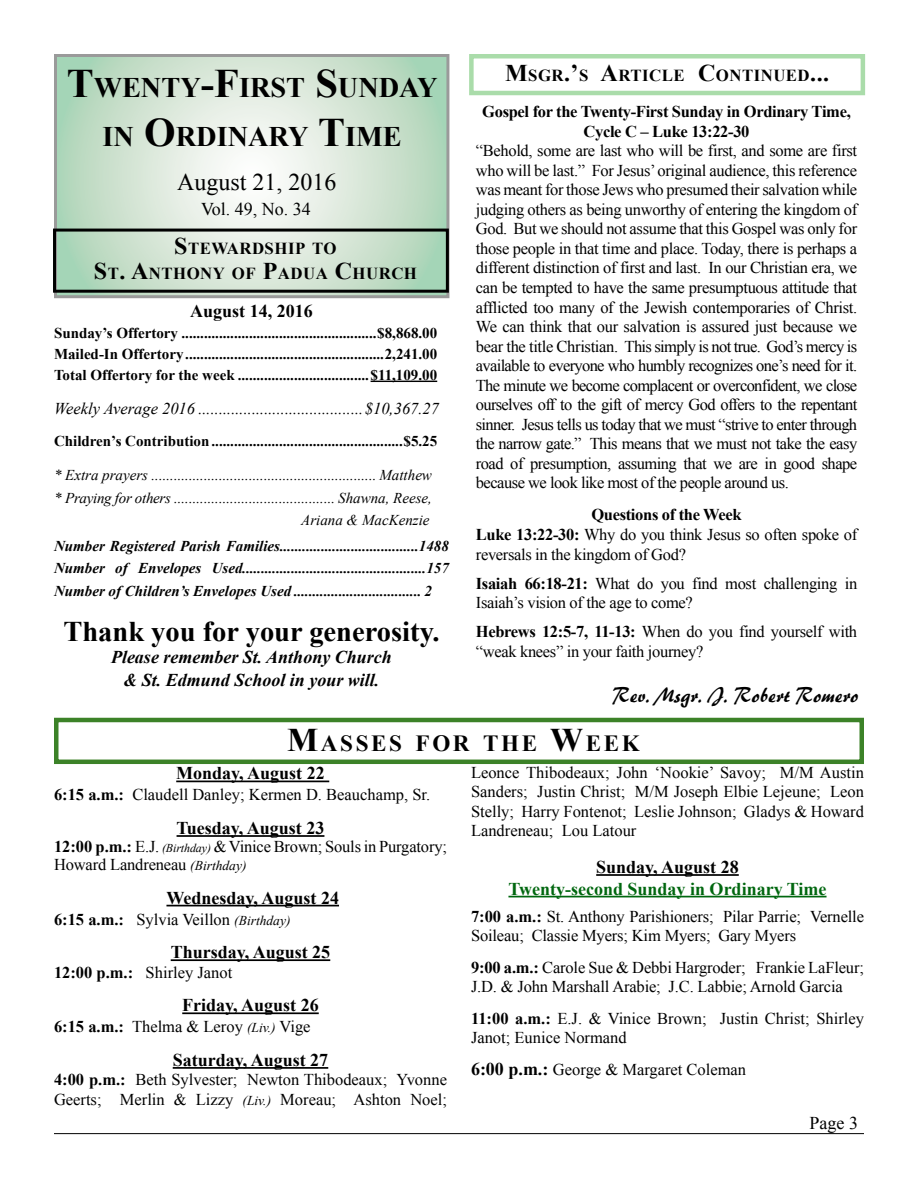
<style>
.page{position:relative;width:918px;height:1188px;background:#fff}
.page>*{position:absolute;margin:0;border:0;box-sizing:border-box;transform-origin:0 0}
.t1{font:700 28.5px "Times New Roman";color:#000}
.t2{font:700 28.35px/48.6px "Times New Roman";color:#000;text-align:center}
.t3{font:24px "Times New Roman";color:#000}
.t4{font:700 23.1px "Times New Roman";letter-spacing:.115em;color:#000}
.t5{font:21px "Brushstroke 35 Normal";color:#000}
.t6{font:700 18px "Times New Roman";color:#000}
.t7{font:italic 700 18px/22.5px "Times New Roman";color:#000;text-align:center}
.t8{font:700 18px "Times New Roman";color:#00670f}
.t9{font:18px "Times New Roman";color:#000}
.t10{font:700 16.8px/25.5px "Times New Roman";letter-spacing:.03em;color:#000;text-align:center}
.t11{font:16.5px/19.5px "Times New Roman";letter-spacing:-.01em;color:#000}
.t12{font:italic 16.5px "Times New Roman";color:#000}
.t13{font:700 16.5px/19.8px "Times New Roman";letter-spacing:-.02em;color:#000;text-align:center}
.t14{font:700 15px/21px "Times New Roman";color:#000;text-align:justify}
.t15{font:italic 700 15px/22.5px "Times New Roman";color:#000;text-align:justify}
.t16{font:italic 15px/22.5px "Times New Roman";color:#000;text-align:right}
.s1{font-size:40.5px}
.s2{font-size:24px}
.s3{font-weight:700}
.s4{font-size:33px}
.s5{font-style:italic;font-size:12px}
.s6{font-style:italic;font-size:13.5px}
.s7{font-weight:700;font-size:18px}
</style>
<div class="page">
<hr style="left:596px;top:874px;width:143px;height:2px;background:#000">
<hr style="left:508px;top:896px;width:319px;height:1px;background:#00670f">
<svg style="left:58px;top:58px;width:387px;height:236px;background:#d1e4d4"></svg>
<hr style="left:54px;top:1133px;width:810px;height:1px;background:#000">
<div style="left:53px;top:229px;width:396px;height:64px;border:3px solid #000"></div>
<hr style="left:176px;top:781px;width:153px;height:1px;background:#000">
<hr style="left:177px;top:835px;width:147px;height:2px;background:#000">
<hr style="left:166px;top:905px;width:173px;height:1px;background:#000">
<hr style="left:171px;top:959px;width:159px;height:2px;background:#000">
<hr style="left:182px;top:1012px;width:137px;height:2px;background:#000">
<hr style="left:173px;top:1067px;width:155px;height:2px;background:#000">
<div style="left:54px;top:718px;width:810px;height:46px;border:4px solid #3c8228"></div>
<hr style="left:371px;top:381px;width:66px;height:1px;background:#000">
<div style="left:469px;top:54px;width:396px;height:41px;border:4px solid #aadcaa"></div>
<h2 class="t2" style="left:67px;top:63px;width:372px"><span class="s1">T</span>WENTY<span class="s1">-F</span>IRST <span class="s1">S</span>UNDAY<br>IN <span class="s1">O</span>RDINARY <span class="s1">T</span>IME</h2>
<h3 class="t3" style="left:177px;top:166px;width:161px">August 21, 2016</h3>
<p class="t9" style="left:201px;top:197px;width:111px">Vol. 49, No. 34</p>
<p class="t10" style="left:94px;top:235px;width:325px"><span class="s2">S</span>TEWARDSHIP TO<br><span class="s2">S</span>T<span class="s2">. A</span>NTHONY OF <span class="s2">P</span>ADUA <span class="s2">C</span>HURCH</p>
<p class="t6" style="left:190px;top:298px;width:124px">August 14, 2016</p>
<p class="t14" style="left:54px;top:322px;width:385px">Sunday’s Offertory ....................................................$8,868.00<br>Mailed-In Offertory.....................................................2,241.00<br>Total Offertory for the week ...................................$11,109.00</p>
<p class="t12" style="left:54px;top:398px;width:387px">Weekly Average 2016 ........................................$10,367.27</p>
<p class="t14" style="left:54px;top:430px;width:385px">Children’s Contribution...................................................$5.25</p>
<p class="t16" style="left:54px;top:464px;width:379px">* Extra prayers ............................................................ Matthew * Praying for others ........................................... Shawna, Reese,<br>Ariana &amp; MacKenzie</p>
<p class="t15" style="left:54px;top:534px;width:396px">Number Registered Parish Families.....................................1488<br>Number of Envelopes Used.................................................157<br>Number of Children’s Envelopes Used .................................. 2</p>
<h1 class="t1" style="left:63px;top:612px;width:378px">Thank you for your generosity.</h1>
<p class="t7" style="left:111px;top:646px;width:282px">Please remember St. Anthony Church &amp; St. Edmund School in your will.</p>
<p class="t10" style="left:505px;top:62px;width:326px"><span class="s2">M</span>SGR<span class="s2">.’</span>S <span class="s2">A</span>RTICLE <span class="s2">C</span>ONTINUED<span class="s2">...</span></p>
<p class="t13" style="left:482px;top:101px;width:370px">Gospel for the Twenty-First Sunday in Ordinary Time,<br>Cycle C – Luke 13:22-30</p>
<p class="t11" style="left:476px;top:141px;width:383px;text-align:justify">“Behold, some are last who will be first, and some are first who will be last.” For Jesus’ original audience, this reference was meant for those Jews who presumed their salvation while judging others as being unworthy of entering the kingdom of God. But we should not assume that this Gospel was only for those people in that time and place. Today, there is perhaps a different distinction of first and last. In our Christian era, we can be tempted to have the same presumptuous attitude that afflicted too many of the Jewish contemporaries of Christ.<br>We can think that our salvation is assured just because we bear the title Christian. This simply is not true. God’s mercy is available to everyone who humbly recognizes one’s need for it.<br>The minute we become complacent or overconfident, we close ourselves off to the gift of mercy God offers to the repentant sinner. Jesus tells us today that we must “strive to enter through the narrow gate.” This means that we must not take the easy road of presumption, assuming that we are in good shape because we look like most of the people around us.</p>
<p class="t11" style="left:476px;top:504px;width:383px;text-indent:116px"><span class="s3">Questions of the Week<br>Luke 13:22-30:</span> Why do you think Jesus so often spoke of reversals in the kingdom of God?</p>
<p class="t11" style="left:476px;top:573px;width:383px"><span class="s3">Isaiah 66:18-21:</span> What do you find most challenging in<br>Isaiah’s vision of the age to come?</p>
<p class="t11" style="left:476px;top:621px;width:383px"><span class="s3">Hebrews 12:5-7, 11-13:</span> When do you find yourself with “weak knees” in your faith journey?</p>
<p class="t5" style="left:613px;top:677px;width:248px">Rev. Msgr. J. Robert Romero</p>
<h3 class="t4" style="left:287px;top:727px;width:354px"><span class="s4">M</span>ASSES FOR THE <span class="s4">W</span>EEK</h3>
<p class="t6" style="left:176px;top:761px;width:150px">Monday, August 22</p>
<p class="t11" style="left:54px;top:785px;width:378px"><span class="s3">6:15 a.m.:</span> Claudell Danley; Kermen D. Beauchamp, Sr.</p>
<p class="t6" style="left:177px;top:816px;width:149px">Tuesday, August 23</p>
<p class="t11" style="left:54px;top:837px;width:395px;line-height:18px"><span class="s3">12:00 p.m.:</span> E.J. <span class="s5">(Birthday)</span> &amp; Vinice Brown; Souls in Purgatory;<br>Howard Landreneau <span class="s6">(Birthday)</span></p>
<p class="t6" style="left:166px;top:885px;width:174px">Wednesday, August 24</p>
<p class="t11" style="left:54px;top:909px;width:238px"><span class="s3">6:15 a.m.:</span> Sylvia Veillon <span class="s6">(Birthday)</span></p>
<p class="t6" style="left:171px;top:940px;width:161px">Thursday, August 25</p>
<p class="t11" style="left:54px;top:962px;width:180px"><span class="s3">12:00 p.m.:</span> Shirley Janot</p>
<p class="t6" style="left:182px;top:993px;width:138px">Friday, August 26</p>
<p class="t11" style="left:54px;top:1017px;width:258px"><span class="s3">6:15 a.m.:</span> Thelma &amp; Leroy <span class="s6">(Liv.)</span> Vige</p>
<p class="t6" style="left:173px;top:1047px;width:157px">Saturday, August 27</p>
<p class="t11" style="left:54px;top:1070px;width:395px"><span class="s3">4:00 p.m.:</span> Beth Sylvester; Newton Thibodeaux; Yvonne<br>Geerts; Merlin &amp; Lizzy <span class="s6">(Liv.)</span> Moreau; Ashton Noel;</p>
<p class="t11" style="left:471px;top:762px;width:395px;text-align:justify">Leonce Thibodeaux; John ‘Nookie’ Savoy; M/M Austin Sanders; Justin Christ; M/M Joseph Elbie Lejeune; Leon Stelly; Harry Fontenot; Leslie Johnson; Gladys &amp; Howard Landreneau; Lou Latour</p>
<p class="t6" style="left:596px;top:855px;width:144px">Sunday, August 28</p>
<p class="t8" style="left:508px;top:876px;width:320px">Twenty-second Sunday in Ordinary Time</p>
<p class="t11" style="left:471px;top:906px;width:395px"><span class="s3">7:00 a.m.:</span> St. Anthony Parishioners; Pilar Parrie; Vernelle<br>Soileau; Classie Myers; Kim Myers; Gary Myers</p>
<p class="t11" style="left:471px;top:957px;width:394px"><span class="s3">9:00 a.m.:</span> Carole Sue &amp; Debbi Hargroder; Frankie LaFleur;<br>J.D. &amp; John Marshall Arabie; J.C. Labbie; Arnold Garcia</p>
<p class="t11" style="left:471px;top:1008px;width:395px"><span class="s3">11:00 a.m.:</span> E.J. &amp; Vinice Brown; Justin Christ; Shirley<br>Janot; Eunice Normand</p>
<p class="t11" style="left:471px;top:1059px;width:277px"><span class="s7">6:00 p.m.:</span> George &amp; Margaret Coleman</p>
<p class="t9" style="left:810px;top:1111px;width:50px">Page 3</p>
</div>
